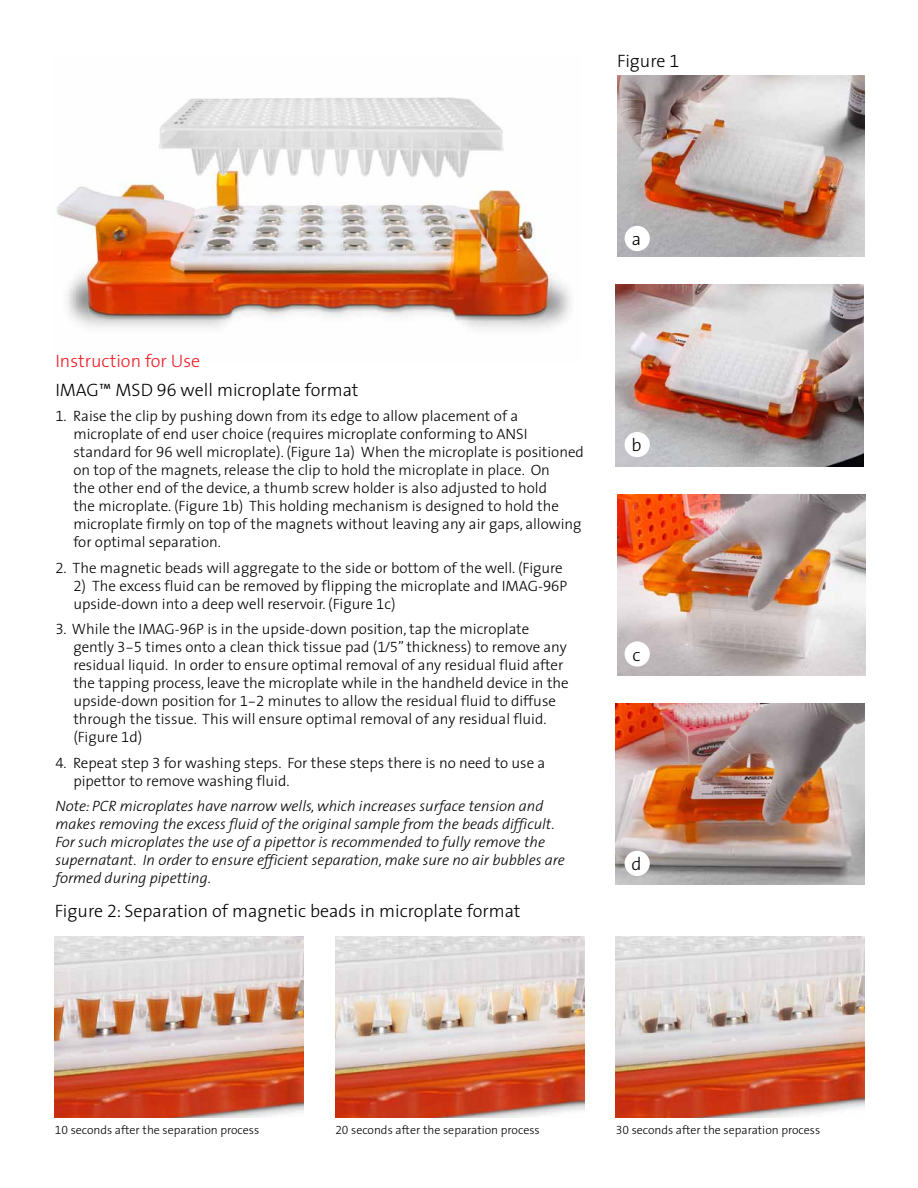
<style>
.page{position:relative;width:918px;height:1188px;background:#fff}
.page>*{position:absolute;margin:0;border:0;box-sizing:border-box;transform-origin:0 0}
.t1{font:300 18px/29.1px "The Sans";color:#000}
.t2{font:300 15px/18px "The Sans";color:#000}
.t3{font:italic 300 15px/18px "The Sans";color:#000}
.t4{font:300 12px "The Sans";color:#000}
.s1{font-family:"The Sans Light Expert";font-weight:400}
.s2{color:#ed1d24}
</style>
<div class="page">
<img style="left:56px;top:97px;width:514px;height:232px">
<img style="left:55px;top:936px;width:249px;height:181px">
<img style="left:335px;top:936px;width:249px;height:181px">
<img style="left:616px;top:936px;width:249px;height:181px">
<img style="left:616px;top:285px;width:248px;height:181px">
<img style="left:617px;top:76px;width:248px;height:181px">
<img style="left:617px;top:494px;width:249px;height:182px">
<img style="left:615px;top:704px;width:249px;height:181px">
<div style="left:625px;top:226px;width:25px;height:25px;background:#fff;border-radius:50%"></div>
<div style="left:625px;top:432px;width:25px;height:25px;background:#fff;border-radius:50%"></div>
<div style="left:625px;top:641px;width:25px;height:26px;background:#fff;border-radius:50%"></div>
<div style="left:625px;top:851px;width:25px;height:25px;background:#fff;border-radius:50%"></div>
<p class="t1" style="left:617px;top:46px;width:64px">Figure <span class="s1">1</span></p>
<p class="t1" style="left:55px;top:345px;width:305px"><span class="s2">Instruction for Use<br></span>IMAG™ MSD <span class="s1">96</span> well microplate format</p>
<p class="t2" style="left:73px;top:407px;width:512px;text-indent:-18px"><span class="s1">1.</span> Raise the clip by pushing down from its edge to allow placement of a microplate of end user choice (requires microplate conforming to ANSI standard for <span class="s1">96</span> well microplate). (Figure <span class="s1">1</span>a) When the microplate is positioned on top of the magnets, release the clip to hold the microplate in place. On<br>the other end of the device, a thumb screw holder is also adjusted to hold<br>the microplate. (Figure <span class="s1">1</span>b) This holding mechanism is designed to hold the microplate firmly on top of the magnets without leaving any air gaps, allowing for optimal separation.</p>
<p class="t2" style="left:55px;top:558px;width:509px"><span class="s1">2.</span> The magnetic beads will aggregate to the side or bottom of the well. (Figure</p>
<p class="t2" style="left:73px;top:576px;width:495px"><span class="s1">2</span>) The excess fluid can be removed by flipping the microplate and IMAG-<span class="s1">96</span>P upside-down into a deep well reservoir. (Figure <span class="s1">1</span>c)</p>
<p class="t2" style="left:73px;top:620px;width:497px;text-indent:-18px"><span class="s1">3</span>. While the IMAG-<span class="s1">96</span>P is in the upside-down position, tap the microplate gently <span class="s1">3-5</span> times onto a clean thick tissue pad (<span class="s1">1/5</span>” thickness) to remove any residual liquid. In order to ensure optimal removal of any residual fluid after the tapping process, leave the microplate while in the handheld device in the upside-down position for <span class="s1">1-2</span> minutes to allow the residual fluid to diffuse through the tissue. This will ensure optimal removal of any residual fluid. (Figure <span class="s1">1</span>d)</p>
<p class="t2" style="left:73px;top:753px;width:473px;text-indent:-18px"><span class="s1">4.</span> Repeat step <span class="s1">3</span> for washing steps. For these steps there is no need to use a pipettor to remove washing fluid.</p>
<p class="t3" style="left:55px;top:797px;width:511px">Note: PCR microplates have narrow wells, which increases surface tension and makes removing the excess fluid of the original sample from the beads difficult.<br>For such microplates the use of a pipettor is recommended to fully remove the supernatant. In order to ensure efficient separation, make sure no air bubbles are formed during pipetting.</p>
<p class="t1" style="left:55px;top:896px;width:467px">Figure <span class="s1">2</span>: Separation of magnetic beads in microplate format</p>
<p class="t1" style="left:632px;top:224px;width:11px">a</p>
<p class="t1" style="left:632px;top:430px;width:12px">b</p>
<p class="t1" style="left:633px;top:639px;width:9px">c</p>
<p class="t1" style="left:632px;top:849px;width:12px">d</p>
<p class="t4" style="left:55px;top:1120px;width:206px"><span class="s1">10</span> seconds after the separation process</p>
<p class="t4" style="left:335px;top:1120px;width:206px"><span class="s1">20</span> seconds after the separation process</p>
<p class="t4" style="left:616px;top:1120px;width:206px"><span class="s1">30</span> seconds after the separation process</p>
</div>
